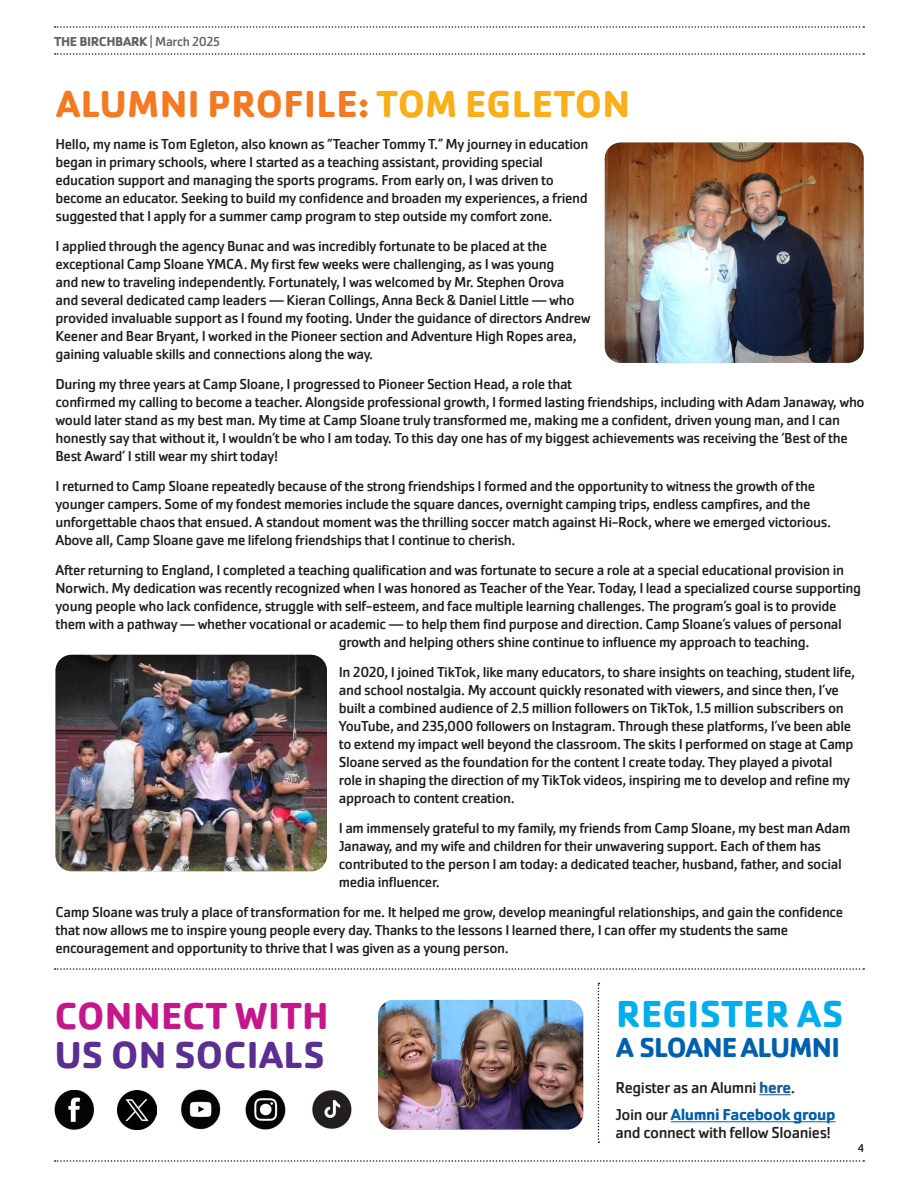
<style>
.page{position:relative;width:918px;height:1188px;background:#fff}
.page>*{position:absolute;margin:0;border:0;box-sizing:border-box;transform-origin:0 0}
.Heading_2{font:700 39px "Cachet Pro";letter-spacing:.01em;color:#f47921}
.Heading_2-2{font:700 39px/39px "Cachet Pro";letter-spacing:.01em;color:#c5168c}
.Byline___Image_Caption{font:700 39px "Cachet Pro";letter-spacing:.01em;color:#00aeef}
.Byline___Image_Caption-2{font:700 28.5px "Cachet Pro";letter-spacing:-.03em;color:#0160ae}
.Byline___Image_Caption-3{font:16.5px/18px "Cachet Pro";letter-spacing:-.025em;color:#231f20}
.Byline___Image_Caption-4{font:15px/18px "Cachet Pro";letter-spacing:-.025em;color:#231f20}
.Address{font:700 13.5px "Cachet Pro";letter-spacing:-.025em;color:#636366}
.t1{font:12px "Cachet Pro";color:#231f20}
.s1{font-weight:400}
.s2{color:#faaf18}
.s3{color:#5b2e91}
.s4{font-weight:700;color:#175d9e}
.s5{font-weight:700;color:#0160ae}
</style>
<div class="page">
<img style="left:56px;top:655px;width:271px;height:216px">
<img style="left:378px;top:1000px;width:205px;height:130px">
<img style="left:605px;top:143px;width:259px;height:220px">
<svg style="left:55px;top:26px;width:809px;height:2px"></svg>
<svg style="left:55px;top:1160px;width:809px;height:2px"></svg>
<svg style="left:55px;top:53px;width:809px;height:2px"></svg>
<svg style="left:598px;top:983px;width:1px;height:160px"></svg>
<svg style="left:55px;top:968px;width:809px;height:2px"></svg>
<hr style="left:759px;top:1094px;width:32px;height:1px;background:#175d9e">
<hr style="left:671px;top:1121px;width:164px;height:1px;background:#0160ae">
<img style="left:54px;top:1090px;width:40px;height:40px">
<img style="left:118px;top:1090px;width:39px;height:40px">
<img style="left:181px;top:1089px;width:40px;height:40px">
<img style="left:245px;top:1090px;width:40px;height:40px">
<img style="left:312px;top:1090px;width:40px;height:39px">
<p class="Address" style="left:54px;top:33px;width:168px">THE BIRCHBARK <span class="s1">| March 2025</span></p>
<p class="Heading_2" style="left:56px;top:80px;width:576px">ALUMNI PROFILE: <span class="s2">TOM EGLETON</span></p>
<p class="Byline___Image_Caption-4" style="left:56px;top:135px;width:535px">Hello, my name is Tom Egleton, also known as “Teacher Tommy T.” My journey in education began in primary schools, where I started as a teaching assistant, providing special education support and managing the sports programs. From early on, I was driven to become an educator. Seeking to build my confidence and broaden my experiences, a friend suggested that I apply for a summer camp program to step outside my comfort zone.</p>
<p class="Byline___Image_Caption-4" style="left:56px;top:237px;width:537px">I applied through the agency Bunac and was incredibly fortunate to be placed at the exceptional Camp Sloane YMCA. My first few weeks were challenging, as I was young<br>and new to traveling independently. Fortunately, I was welcomed by Mr. Stephen Orova and several dedicated camp leaders — Kieran Collings, Anna Beck &amp; Daniel Little — who provided invaluable support as I found my footing. Under the guidance of directors Andrew Keener and Bear Bryant, I worked in the Pioneer section and Adventure High Ropes area, gaining valuable skills and connections along the way.</p>
<p class="Byline___Image_Caption-4" style="left:56px;top:375px;width:811px">During my three years at Camp Sloane, I progressed to Pioneer Section Head, a role that<br>confirmed my calling to become a teacher. Alongside professional growth, I formed lasting friendships, including with Adam Janaway, who would later stand as my best man. My time at Camp Sloane truly transformed me, making me a confident, driven young man, and I can honestly say that without it, I wouldn’t be who I am today. To this day one has of my biggest achievements was receiving the ‘Best of the Best Award’ I still wear my shirt today!</p>
<p class="Byline___Image_Caption-4" style="left:56px;top:477px;width:777px">I returned to Camp Sloane repeatedly because of the strong friendships I formed and the opportunity to witness the growth of the younger campers. Some of my fondest memories include the square dances, overnight camping trips, endless campfires, and the unforgettable chaos that ensued. A standout moment was the thrilling soccer match against Hi-Rock, where we emerged victorious.<br>Above all, Camp Sloane gave me lifelong friendships that I continue to cherish.</p>
<p class="Byline___Image_Caption-4" style="left:56px;top:561px;width:790px">After returning to England, I completed a teaching qualification and was fortunate to secure a role at a special educational provision in</p>
<p class="Byline___Image_Caption-4" style="left:56px;top:579px;width:807px">Norwich. My dedication was recently recognized when I was honored as Teacher of the Year. Today, I lead a specialized course supporting</p>
<p class="Byline___Image_Caption-4" style="left:56px;top:597px;width:783px">young people who lack confidence, struggle with self-esteem, and face multiple learning challenges. The program’s goal is to provide</p>
<p class="Byline___Image_Caption-4" style="left:56px;top:615px;width:788px">them with a pathway — whether vocational or academic — to help them find purpose and direction. Camp Sloane’s values of personal</p>
<p class="Byline___Image_Caption-4" style="left:339px;top:633px;width:472px">growth and helping others shine continue to influence my approach to teaching.</p>
<p class="Byline___Image_Caption-4" style="left:339px;top:663px;width:518px">In 2020, I joined TikTok, like many educators, to share insights on teaching, student life, and school nostalgia. My account quickly resonated with viewers, and since then, I’ve built a combined audience of 2.5 million followers on TikTok, 1.5 million subscribers on YouTube, and 235,000 followers on Instagram. Through these platforms, I’ve been able to extend my impact well beyond the classroom. The skits I performed on stage at Camp Sloane served as the foundation for the content I create today. They played a pivotal role in shaping the direction of my TikTok videos, inspiring me to develop and refine my approach to content creation.</p>
<p class="Byline___Image_Caption-4" style="left:339px;top:819px;width:513px">I am immensely grateful to my family, my friends from Camp Sloane, my best man Adam Janaway, and my wife and children for their unwavering support. Each of them has contributed to the person I am today: a dedicated teacher, husband, father, and social media influencer.</p>
<p class="Byline___Image_Caption-4" style="left:56px;top:903px;width:789px">Camp Sloane was truly a place of transformation for me. It helped me grow, develop meaningful relationships, and gain the confidence that now allows me to inspire young people every day. Thanks to the lessons I learned there, I can offer my students the same encouragement and opportunity to thrive that I was given as a young person.</p>
<p class="Heading_2-2" style="left:55px;top:996px;width:275px">CONNECT WITH<br><span class="s3">US ON SOCIALS</span></p>
<p class="Byline___Image_Caption" style="left:616px;top:990px;width:229px">REGISTER AS</p>
<p class="Byline___Image_Caption-2" style="left:616px;top:1030px;width:225px">A SLOANE ALUMNI</p>
<p class="Byline___Image_Caption-3" style="left:616px;top:1079px;width:181px">Register as an Alumni <span class="s4">here</span>.</p>
<p class="Byline___Image_Caption-3" style="left:616px;top:1106px;width:221px">Join our <span class="s5">Alumni Facebook group </span>and connect with fellow Sloanies!</p>
<p class="t1" style="left:858px;top:1141px;width:8px">4</p>
</div>
